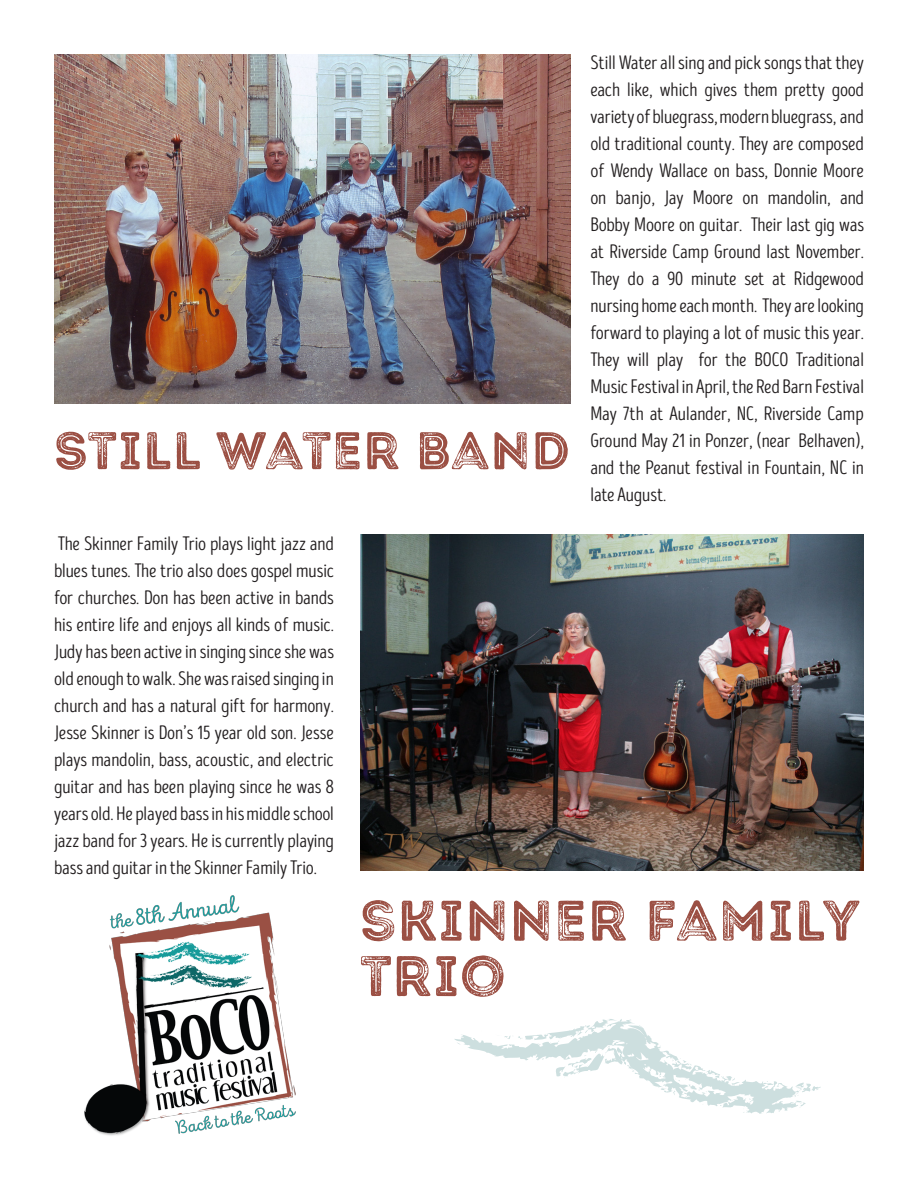
<style>
.page{position:relative;width:918px;height:1188px;background:#fff}
.page>*{position:absolute;margin:0;border:0;box-sizing:border-box;transform-origin:0 0}
.t1{font:57.15px "Intro Rust G Base 2 Line";letter-spacing:.02em;color:#9b4f43}
.t2{font:52.95px "Intro Rust G Base 2 Line";letter-spacing:.02em;color:#9b4f43}
.biotext{font:19.5px/27px "Intro Head R Base";color:#231f20;text-align:justify}
</style>
<div class="page">
<img style="left:54px;top:54px;width:516px;height:350px">
<img style="left:360px;top:535px;width:504px;height:336px">
<svg style="left:454px;top:1019px;width:367px;height:95px"></svg>
<img style="left:84px;top:895px;width:212px;height:241px">
<p class="t2" style="left:54px;top:417px;width:518px">STILL WATER BAND</p>
<p class="biotext" style="left:54px;top:531px;width:281px">The Skinner Family Trio plays light jazz and blues tunes. The trio also does gospel music for churches. Don has been active in bands his entire life and enjoys all kinds of music.<br>Judy has been active in singing since she was old enough to walk. She was raised singing in church and has a natural gift for harmony.<br>Jesse Skinner is Don’s 15 year old son. Jesse plays mandolin, bass, acoustic, and electric guitar and has been playing since he was 8 years old. He played bass in his middle school jazz band for 3 years. He is currently playing bass and guitar in the Skinner Family Trio.</p>
<p class="biotext" style="left:590px;top:49px;width:275px">Still Water all sing and pick songs that they each like, which gives them pretty good variety of bluegrass, modern bluegrass, and old traditional county. They are composed of Wendy Wallace on bass, Donnie Moore on banjo, Jay Moore on mandolin, and Bobby Moore on guitar. Their last gig was at Riverside Camp Ground last November.<br>They do a 90 minute set at Ridgewood nursing home each month. They are looking forward to playing a lot of music this year.<br>They will play for the BOCO Traditional Music Festival in April, the Red Barn Festival May 7th at Aulander, NC, Riverside Camp Ground May 21 in Ponzer, (near Belhaven), and the Peanut festival in Fountain, NC in late August.</p>
<p class="t1" style="left:360px;top:884px;width:501px">SKINNER FAMILY</p>
<p class="t1" style="left:360px;top:940px;width:147px">TRIO</p>
</div>
